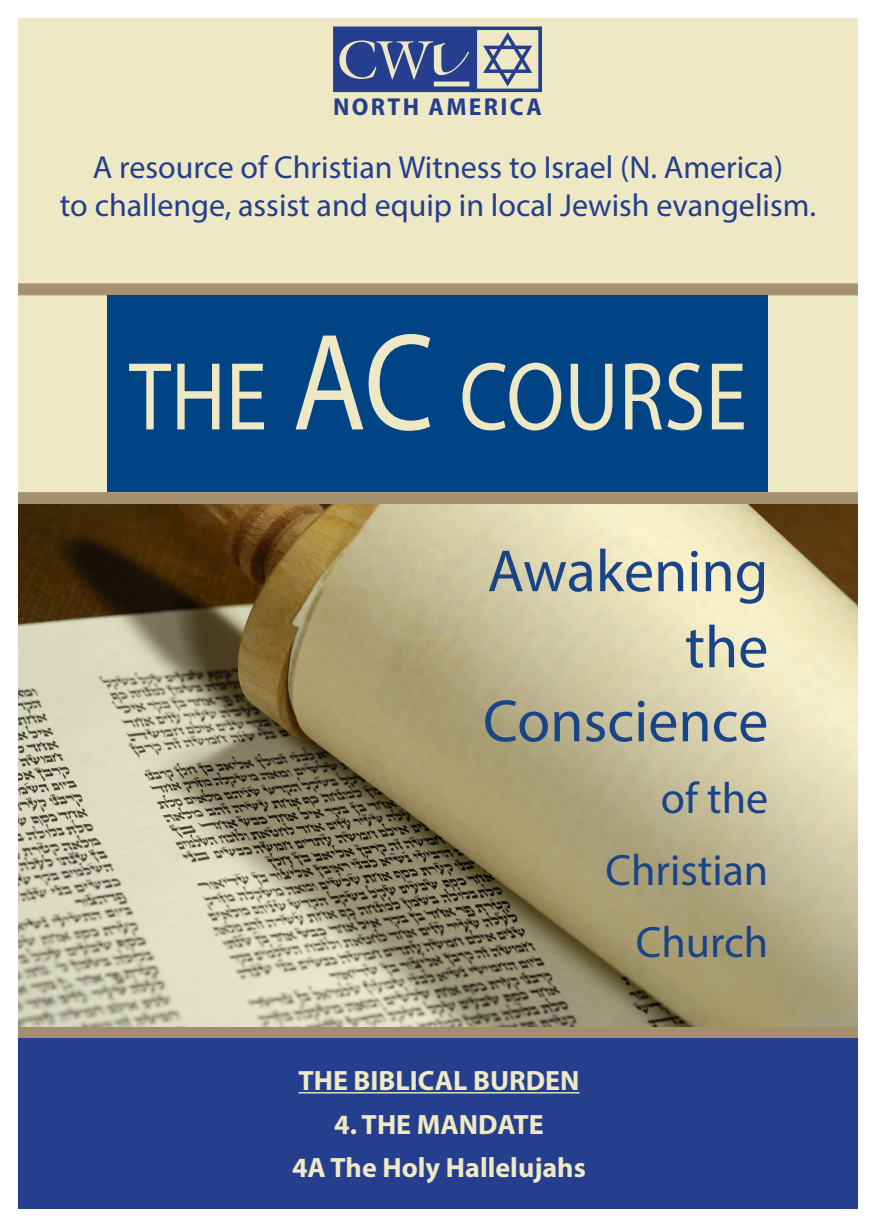
<style>
.page{position:relative;width:876px;height:1227px;background:#fff}
.page>*{position:absolute;margin:0;border:0;box-sizing:border-box;transform-origin:0 0}
.t1{font:97.4px "Myriad Pro";color:#efe8c4;scale:.86 1}
.t2{font:60px "Myriad Pro";color:#194487}
.t3{font:44px "Myriad Pro";color:#194487}
.t4{font:32px "Myriad Pro";color:#243e8e}
.t5{font:700 28px "Myriad Pro";color:#f0e9c6}
.t6{font:700 semi-condensed 24.6px "Myriad Pro";letter-spacing:.09em;color:#253f8e;scale:1.05 1}
.s1{font-size:139.2px}
</style>
<div class="page">
<div style="left:18px;top:18px;width:839px;height:501px;background:#efe8c5"></div>
<div style="left:18px;top:283px;width:839px;height:12px;background:#a69270"></div>
<div style="left:18px;top:1026px;width:839px;height:12px;background:#a38f6d"></div>
<div style="left:18px;top:492px;width:839px;height:12px;background:#a38f6e"></div>
<svg style="left:333px;top:27px;width:208px;height:65px"></svg>
<div style="left:108px;top:295px;width:660px;height:197px;background:#004486"></div>
<img style="left:18px;top:504px;width:839px;height:522px">
<div style="left:18px;top:1038px;width:839px;height:171px;background:#253f8e"></div>
<hr style="left:298px;top:1092px;width:281px;height:1px;background:#f0e9c6">
<p class="t6" style="left:333px;top:91px;width:200px">NORTH AMERICA</p>
<p class="t4" style="left:93px;top:147px;width:691px">A resource of Christian Witness to Israel (N. America)</p>
<p class="t4" style="left:60px;top:185px;width:757px">to challenge, assist and equip in local Jewish evangelism.</p>
<p class="t1" style="left:129px;top:337px;width:719px">THE <span class="s1">AC</span> COURSE</p>
<p class="t2" style="left:487px;top:534px;width:282px">Awakening</p>
<p class="t2" style="left:684px;top:610px;width:85px">the</p>
<p class="t2" style="left:483px;top:684px;width:286px">Conscience</p>
<p class="t3" style="left:660px;top:771px;width:109px">of the</p>
<p class="t3" style="left:605px;top:843px;width:164px">Christian</p>
<p class="t5" style="left:298px;top:1062px;width:282px">THE BIBLICAL BURDEN</p>
<p class="t5" style="left:334px;top:1106px;width:211px">4. THE MANDATE</p>
<p class="t5" style="left:292px;top:1149px;width:295px">4A The Holy Hallelujahs</p>
<p class="t3" style="left:635px;top:915px;width:134px">Church</p>
</div>
